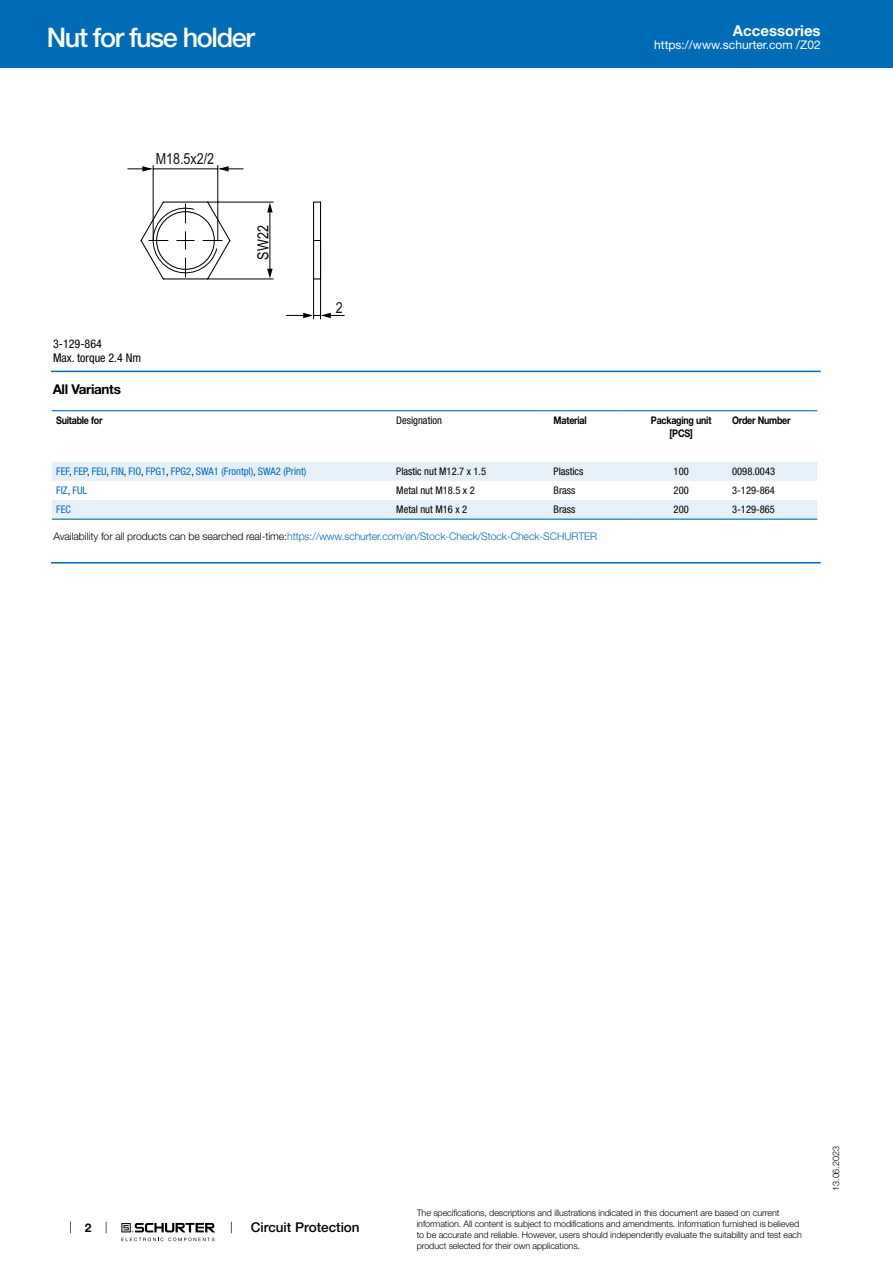
<style>
.page{position:relative;width:893px;height:1263px;background:#fff}
.page>*{position:absolute;margin:0;border:0;box-sizing:border-box;transform-origin:0 0}
.t1{font:500 27px "Helvetica Neue LT";letter-spacing:-.05em;color:#fff}
.t2{font:15.3px "Arial Narrow";color:#111516}
.t3{font:15.3px "Arial Narrow";color:#000}
.t4{font:700 15px "Helvetica Neue LT";color:#fff}
.t5{font:500 13.5px "Helvetica Neue LT";color:#000}
.t6{font:700 13.5px "Helvetica Neue LT";letter-spacing:-.025em;color:#000}
.t7{font:12px "Helvetica Neue LT";color:#fff}
.t8{font:condensed 12px/14.4px "Helvetica Neue LT";color:#000}
.t9{font:700 12px "Helvetica Neue LT";color:#000}
.t10{font:condensed 10.5px "Helvetica Neue LT";color:#000}
.t11{font:300 10.5px "Helvetica Neue LT";letter-spacing:-.01em;color:#006bb6}
.t12{font:condensed 10.5px "Helvetica Neue LT";color:#006bb6}
.t13{font:700 10.5px/12.6px "Helvetica Neue LT";letter-spacing:-.025em;color:#000;text-align:center;scale:.85 1}
.t14{font:300 9px/10.8px "Helvetica Neue LT";letter-spacing:-.01em;color:#000}
.s1{color:#000}
</style>
<div class="page">
<svg style="left:70px;top:1221px;width:1px;height:12px"></svg>
<svg style="left:121px;top:1223px;width:94px;height:18px"></svg>
<div style="left:0;top:0;width:893px;height:68px;background:#006bb6"></div>
<svg style="left:140px;top:201px;width:91px;height:79px"></svg>
<hr style="left:320px;top:202px;width:1px;height:38px;background:#000">
<hr style="left:313px;top:202px;width:1px;height:38px;background:#000">
<hr style="left:320px;top:240px;width:1px;height:39px;background:#000">
<hr style="left:313px;top:240px;width:1px;height:39px;background:#000">
<hr style="left:208px;top:202px;width:65px;height:1px;background:#000">
<hr style="left:208px;top:279px;width:65px;height:1px;background:#000">
<hr style="left:270px;top:206px;width:1px;height:67px;background:#000">
<hr style="left:153px;top:165px;width:1px;height:75px;background:#000">
<hr style="left:218px;top:165px;width:1px;height:75px;background:#000">
<hr style="left:153px;top:169px;width:65px;height:1px;background:#000">
<hr style="left:313px;top:279px;width:1px;height:40px;background:#000">
<hr style="left:320px;top:241px;width:1px;height:78px;background:#000">
<svg style="left:286px;top:313px;width:58px;height:5px"></svg>
<svg style="left:267px;top:269px;width:6px;height:10px"></svg>
<svg style="left:267px;top:203px;width:6px;height:9px"></svg>
<svg style="left:219px;top:166px;width:24px;height:6px"></svg>
<svg style="left:128px;top:166px;width:24px;height:6px"></svg>
<hr style="left:51px;top:371px;width:770px;height:1px;background:#006bb6">
<svg style="left:52px;top:411px;width:765px;height:70px"></svg>
<div style="left:52px;top:500px;width:765px;height:19px;background:#e5f0f8"></div>
<hr style="left:52px;top:410px;width:340px;height:1px;background:#006bb6">
<hr style="left:392px;top:410px;width:157px;height:1px;background:#006bb6">
<hr style="left:549px;top:410px;width:85px;height:1px;background:#006bb6">
<hr style="left:634px;top:410px;width:94px;height:1px;background:#006bb6">
<hr style="left:728px;top:410px;width:89px;height:1px;background:#006bb6">
<hr style="left:52px;top:519px;width:340px;height:1px;background:#006bb6">
<hr style="left:392px;top:519px;width:157px;height:1px;background:#006bb6">
<hr style="left:549px;top:519px;width:85px;height:1px;background:#006bb6">
<hr style="left:634px;top:519px;width:94px;height:1px;background:#006bb6">
<hr style="left:728px;top:519px;width:89px;height:1px;background:#006bb6">
<hr style="left:51px;top:562px;width:770px;height:1px;background:#006bb6">
<h1 class="t1" style="left:47px;top:22px;width:210px">Nut for fuse holder</h1>
<h2 class="t2" style="left:156px;top:150px;width:60px">M18.5x2/2</h2>
<h2 class="t3" style="left:254px;top:260px;width:36px;rotate:-90deg">SW22</h2>
<h2 class="t2" style="left:336px;top:298px;width:8px">2</h2>
<h3 class="t4" style="left:733px;top:25px;width:89px">Accessories</h3>
<h3 class="t7" style="left:654px;top:41px;width:168px">https://www.schurter.com /Z02</h3>
<h3 class="t8" style="left:53px;top:337px;width:89px">3-129-864<br>Max. torque 2.4 Nm</h3>
<h3 class="t6" style="left:53px;top:384px;width:70px">All Variants</h3>
<p class="t13" style="left:56px;top:415px;width:56px">Suitable for</p>
<p class="t10" style="left:396px;top:416px;width:47px">Designation</p>
<p class="t13" style="left:554px;top:415px;width:40px">Material</p>
<p class="t13" style="left:651px;top:415px;width:73px">Packaging unit [PCS]</p>
<p class="t13" style="left:732px;top:415px;width:70px">Order Number</p>
<p class="t12" style="left:56px;top:467px;width:252px">FEF<span class="s1">,</span> FEP<span class="s1">,</span> FEU<span class="s1">,</span> FIN<span class="s1">,</span> FIO<span class="s1">,</span> FPG1<span class="s1">,</span> FPG2<span class="s1">,</span> SWA1 (Frontpl)<span class="s1">,</span> SWA2 (Print)</p>
<p class="t10" style="left:396px;top:467px;width:91px">Plastic nut M12.7 x 1.5</p>
<p class="t10" style="left:554px;top:467px;width:31px">Plastics</p>
<p class="t10" style="left:674px;top:467px;width:17px">100</p>
<p class="t10" style="left:732px;top:467px;width:44px">0098.0043</p>
<p class="t12" style="left:56px;top:487px;width:33px">FIZ<span class="s1">,</span> FUL</p>
<p class="t10" style="left:396px;top:487px;width:80px">Metal nut M18.5 x 2</p>
<p class="t10" style="left:554px;top:487px;width:23px">Brass</p>
<p class="t10" style="left:674px;top:487px;width:17px">200</p>
<p class="t10" style="left:732px;top:487px;width:44px">3-129-864</p>
<p class="t12" style="left:56px;top:506px;width:16px">FEC</p>
<p class="t10" style="left:396px;top:506px;width:72px">Metal nut M16 x 2</p>
<p class="t10" style="left:554px;top:506px;width:23px">Brass</p>
<p class="t10" style="left:674px;top:506px;width:17px">200</p>
<p class="t10" style="left:732px;top:506px;width:44px">3-129-865</p>
<p class="t11" style="left:54px;top:532px;width:545px"><span class="s1">Availability for all products can be searched real-time:</span>https://www.schurter.com/en/Stock-Check/Stock-Check-SCHURTER</p>
<h3 class="t9" style="left:85px;top:1223px;width:8px">2</h3>
<h3 class="t5" style="left:251px;top:1220px;width:110px">Circuit Protection</h3>
<p class="t14" style="left:417px;top:1208px;width:387px">The specifications, descriptions and illustrations indicated in this document are based on current information. All content is subject to modifications and amendments. Information furnished is believed to be accurate and reliable. However, users should independently evaluate the suitability and test each product selected for their own applications.</p>
<p class="t14" style="left:831px;top:1191px;width:46px;rotate:-90deg">13.06.2023</p>
</div>
